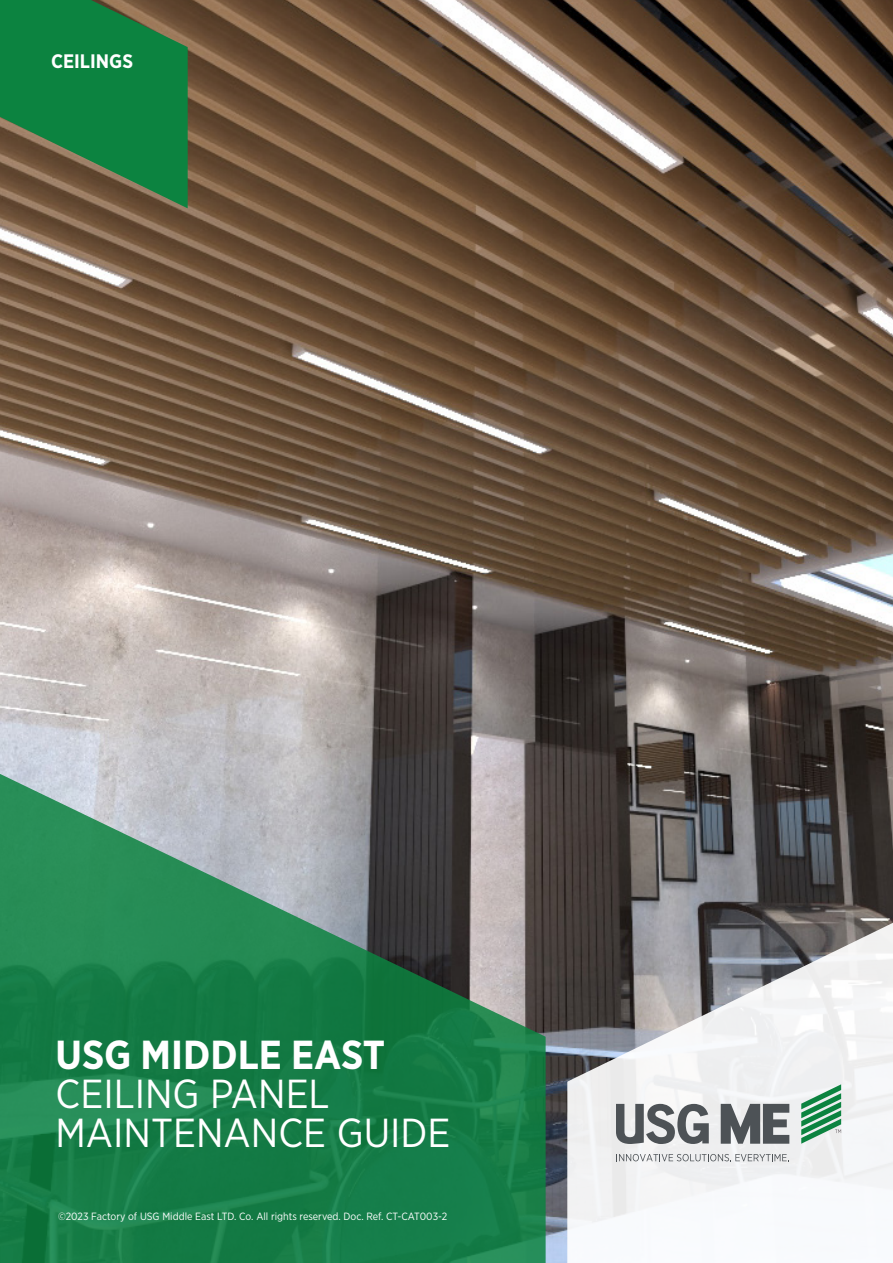
<style>
.page{position:relative;width:893px;height:1263px;background:#fff}
.page>*{position:absolute;margin:0;border:0;box-sizing:border-box;transform-origin:0 0}
.t1{font:40.5px "Gotham Narrow";color:#fff}
.t2{font:700 40.5px "Gotham Narrow";color:#fff}
.t3{font:700 19.5px "Gotham Narrow";color:#fff}
.t4{font:10.5px "Gotham Narrow";color:#fff}
</style>
<div class="page">
<img style="left:0;top:0;width:893px;height:1263px">
<svg style="left:567px;top:869px;width:326px;height:394px"></svg>
<svg style="left:0;top:774px;width:546px;height:489px;background:#38825c"></svg>
<svg style="left:616px;top:1154px;width:173px;height:7px"></svg>
<svg style="left:616px;top:1104px;width:93px;height:40px"></svg>
<svg style="left:721px;top:1104px;width:68px;height:40px;background:#787c7f"></svg>
<svg style="left:801px;top:1084px;width:40px;height:60px"></svg>
<svg style="left:0;top:0;width:188px;height:208px;background:#2a7840"></svg>
<p class="t3" style="left:51px;top:48px;width:84px">CEILINGS</p>
<p class="t2" style="left:56px;top:1029px;width:331px">USG MIDDLE EAST</p>
<p class="t1" style="left:56px;top:1068px;width:276px">CEILING PANEL</p>
<p class="t1" style="left:56px;top:1107px;width:396px">MAINTENANCE GUIDE</p>
<p class="t4" style="left:58px;top:1210px;width:391px">©2023 Factory of USG Middle East LTD. Co. All rights reserved. Doc. Ref. CT-CAT003-2</p>
</div>
